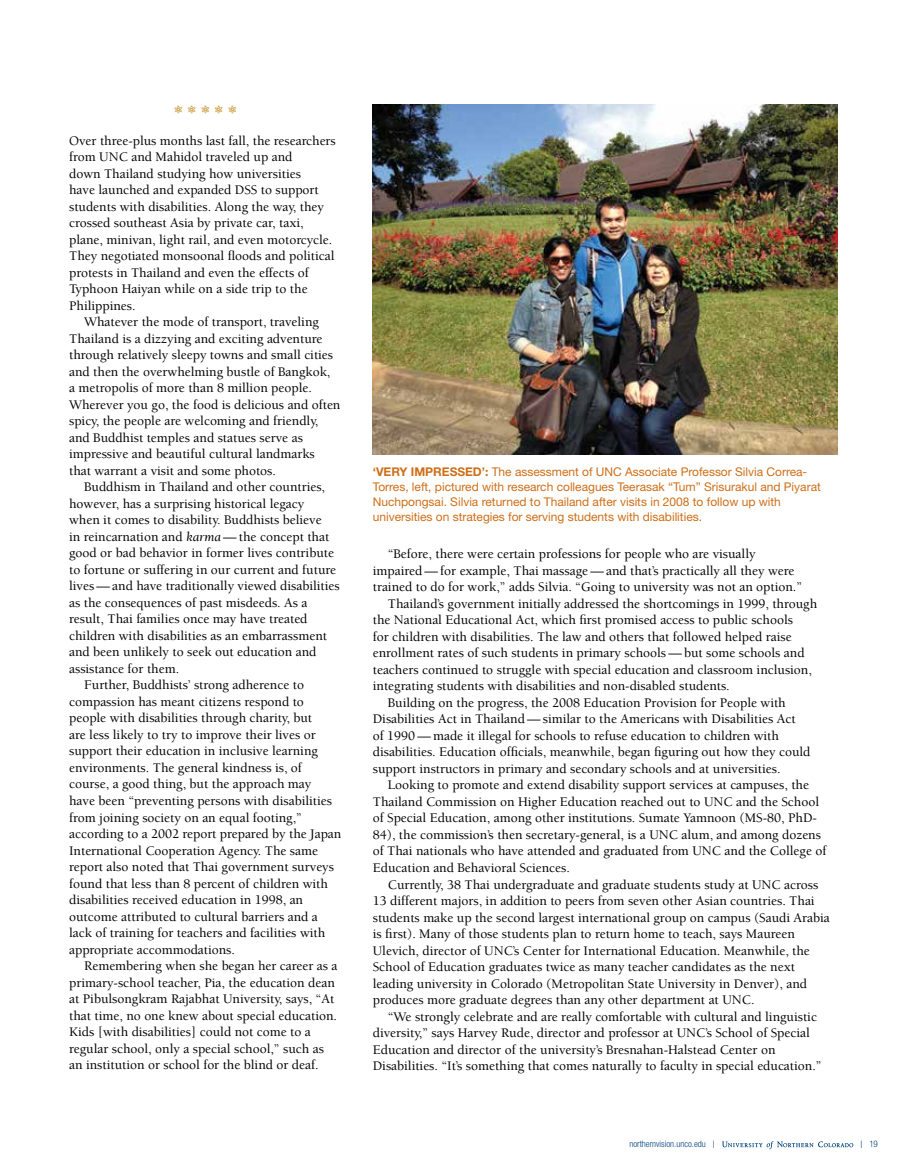
<style>
.page{position:relative;width:905px;height:1175px;background:#fff}
.page>*{position:absolute;margin:0;border:0;box-sizing:border-box;transform-origin:0 0}
.t1{font:500 13.5px/16.5px "Berkeley";color:#000}
.t2{font:12px/15px "Helvetica Neue LT Std";color:#ce6f19}
.t3{font:300 condensed 9px "Helvetica Neue LT Std";color:#00447c}
.s1{font-weight:400;font-style:italic}
.s2{font-weight:700}
.s3{font-family:"Berkeley";font-weight:500;font-stretch:normal}
</style>
<div class="page">
<svg style="left:721px;top:1141px;width:132px;height:8px"></svg>
<img style="left:373px;top:104px;width:464px;height:350px">
<p class="t1" style="left:69px;top:133px;width:268px">Over three-plus months last fall, the researchers from UNC and Mahidol traveled up and<br>down Thailand studying how universities<br>have launched and expanded DSS to support students with disabilities. Along the way, they crossed southeast Asia by private car, taxi, plane, minivan, light rail, and even motorcycle.<br>They negotiated monsoonal floods and political protests in Thailand and even the effects of Typhoon Haiyan while on a side trip to the Philippines.</p>
<p class="t1" style="left:69px;top:314px;width:273px;text-indent:15px">Whatever the mode of transport, traveling Thailand is a dizzying and exciting adventure through relatively sleepy towns and small cities and then the overwhelming bustle of Bangkok,<br>a metropolis of more than 8 million people.<br>Wherever you go, the food is delicious and often spicy, the people are welcoming and friendly, and Buddhist temples and statues serve as impressive and beautiful cultural landmarks<br>that warrant a visit and some photos.</p>
<p class="t1" style="left:84px;top:479px;width:242px">Buddhism in Thailand and other countries,</p>
<p class="t1" style="left:69px;top:496px;width:237px">however, has a surprising historical legacy</p>
<p class="t1" style="left:69px;top:512px;width:254px">when it comes to disability. Buddhists believe</p>
<p class="t1" style="left:69px;top:528px;width:262px">in reincarnation and <span class="s1">karma</span> — the concept that</p>
<p class="t1" style="left:69px;top:545px;width:266px">good or bad behavior in former lives contribute</p>
<p class="t1" style="left:69px;top:561px;width:268px">to fortune or suffering in our current and future</p>
<p class="t1" style="left:69px;top:578px;width:272px">lives — and have traditionally viewed disabilities</p>
<p class="t1" style="left:69px;top:594px;width:240px">as the consequences of past misdeeds. As a</p>
<p class="t1" style="left:69px;top:611px;width:240px">result, Thai families once may have treated</p>
<p class="t1" style="left:69px;top:627px;width:259px">children with disabilities as an embarrassment</p>
<p class="t1" style="left:69px;top:644px;width:249px">and been unlikely to seek out education and</p>
<p class="t1" style="left:69px;top:660px;width:111px">assistance for them.</p>
<p class="t1" style="left:84px;top:677px;width:221px">Further, Buddhists’ strong adherence to</p>
<p class="t1" style="left:69px;top:693px;width:236px">compassion has meant citizens respond to</p>
<p class="t1" style="left:69px;top:710px;width:244px">people with disabilities through charity, but</p>
<p class="t1" style="left:69px;top:726px;width:248px">are less likely to try to improve their lives or</p>
<p class="t1" style="left:69px;top:743px;width:250px">support their education in inclusive learning</p>
<p class="t1" style="left:69px;top:759px;width:234px">environments. The general kindness is, of</p>
<p class="t1" style="left:69px;top:776px;width:244px">course, a good thing, but the approach may</p>
<p class="t1" style="left:69px;top:792px;width:264px">have been “preventing persons with disabilities</p>
<p class="t1" style="left:69px;top:809px;width:234px">from joining society on an equal footing,”</p>
<p class="t1" style="left:69px;top:825px;width:274px">according to a 2002 report prepared by the Japan</p>
<p class="t1" style="left:69px;top:842px;width:250px">International Cooperation Agency. The same</p>
<p class="t1" style="left:69px;top:858px;width:266px">report also noted that Thai government surveys</p>
<p class="t1" style="left:69px;top:875px;width:260px">found that less than 8 percent of children with</p>
<p class="t1" style="left:69px;top:891px;width:235px">disabilities received education in 1998, an</p>
<p class="t1" style="left:69px;top:908px;width:250px">outcome attributed to cultural barriers and a</p>
<p class="t1" style="left:69px;top:924px;width:257px">lack of training for teachers and facilities with</p>
<p class="t1" style="left:69px;top:941px;width:167px">appropriate accommodations.</p>
<p class="t1" style="left:84px;top:957px;width:255px">Remembering when she began her career as a</p>
<p class="t1" style="left:69px;top:974px;width:267px">primary-school teacher, Pia, the education dean</p>
<p class="t1" style="left:69px;top:990px;width:267px">at Pibulsongkram Rajabhat University, says, “At</p>
<p class="t1" style="left:69px;top:1007px;width:269px">that time, no one knew about special education.</p>
<p class="t1" style="left:69px;top:1023px;width:243px">Kids [with disabilities] could not come to a</p>
<p class="t1" style="left:69px;top:1040px;width:256px">regular school, only a special school,” such as</p>
<p class="t1" style="left:69px;top:1056px;width:251px">an institution or school for the blind or deaf.</p>
<p class="t2" style="left:373px;top:464px;width:449px"><span class="s2">‘VERY IMPRESSED’:</span> The assessment of UNC Associate Professor Silvia Correa-Torres, left, pictured with research colleagues Teerasak “Tum” Srisurakul and Piyarat Nuchpongsai. Silvia returned to Thailand after visits in 2008 to follow up with universities on strategies for serving students with disabilities.</p>
<p class="t1" style="left:388px;top:546px;width:369px">“Before, there were certain professions for people who are visually</p>
<p class="t1" style="left:373px;top:562px;width:423px">impaired — for example, Thai massage — and that’s practically all they were</p>
<p class="t1" style="left:373px;top:579px;width:431px">trained to do for work,” adds Silvia. “Going to university was not an option.”</p>
<p class="t1" style="left:388px;top:595px;width:431px">Thailand’s government initially addressed the shortcomings in 1999, through</p>
<p class="t1" style="left:373px;top:612px;width:422px">the National Educational Act, which first promised access to public schools</p>
<p class="t1" style="left:373px;top:628px;width:420px">for children with disabilities. The law and others that followed helped raise</p>
<p class="t1" style="left:373px;top:645px;width:433px">enrollment rates of such students in primary schools — but some schools and</p>
<p class="t1" style="left:373px;top:661px;width:440px">teachers continued to struggle with special education and classroom inclusion,</p>
<p class="t1" style="left:373px;top:678px;width:358px">integrating students with disabilities and non-disabled students.</p>
<p class="t1" style="left:388px;top:694px;width:399px">Building on the progress, the 2008 Education Provision for People with</p>
<p class="t1" style="left:373px;top:711px;width:424px">Disabilities Act in Thailand — similar to the Americans with Disabilities Act</p>
<p class="t1" style="left:373px;top:727px;width:408px">of 1990 — made it illegal for schools to refuse education to children with</p>
<p class="t1" style="left:373px;top:744px;width:439px">disabilities. Education officials, meanwhile, began figuring out how they could</p>
<p class="t1" style="left:373px;top:760px;width:409px">support instructors in primary and secondary schools and at universities.</p>
<p class="t1" style="left:388px;top:777px;width:422px">Looking to promote and extend disability support services at campuses, the</p>
<p class="t1" style="left:373px;top:793px;width:448px">Thailand Commission on Higher Education reached out to UNC and the School</p>
<p class="t1" style="left:373px;top:810px;width:445px">of Special Education, among other institutions. Sumate Yamnoon (MS-80, PhD-</p>
<p class="t1" style="left:373px;top:826px;width:449px">84), the commission’s then secretary-general, is a UNC alum, and among dozens</p>
<p class="t1" style="left:373px;top:843px;width:455px">of Thai nationals who have attended and graduated from UNC and the College of</p>
<p class="t1" style="left:373px;top:859px;width:198px">Education and Behavioral Sciences.</p>
<p class="t1" style="left:388px;top:876px;width:432px">Currently, 38 Thai undergraduate and graduate students study at UNC across</p>
<p class="t1" style="left:373px;top:892px;width:443px">13 different majors, in addition to peers from seven other Asian countries. Thai</p>
<p class="t1" style="left:373px;top:909px;width:458px">students make up the second largest international group on campus (Saudi Arabia</p>
<p class="t1" style="left:373px;top:925px;width:423px">is first). Many of those students plan to return home to teach, says Maureen</p>
<p class="t1" style="left:373px;top:942px;width:438px">Ulevich, director of UNC’s Center for International Education. Meanwhile, the</p>
<p class="t1" style="left:373px;top:958px;width:423px">School of Education graduates twice as many teacher candidates as the next</p>
<p class="t1" style="left:373px;top:975px;width:436px">leading university in Colorado (Metropolitan State University in Denver), and</p>
<p class="t1" style="left:373px;top:991px;width:383px">produces more graduate degrees than any other department at UNC.</p>
<p class="t1" style="left:388px;top:1008px;width:430px">“We strongly celebrate and are really comfortable with cultural and linguistic</p>
<p class="t1" style="left:373px;top:1024px;width:438px">diversity,” says Harvey Rude, director and professor at UNC’s School of Special</p>
<p class="t1" style="left:373px;top:1041px;width:404px">Education and director of the university’s Bresnahan-Halstead Center on</p>
<p class="t1" style="left:373px;top:1057px;width:450px">Disabilities. “It’s something that comes naturally to faculty in special education.”</p>
<p class="t3" style="left:629px;top:1138px;width:87px">northernvision.unco.edu <span class="s3">|</span></p>
<p class="t3" style="left:860px;top:1138px;width:19px"><span class="s3">|</span> 19</p>
</div>
